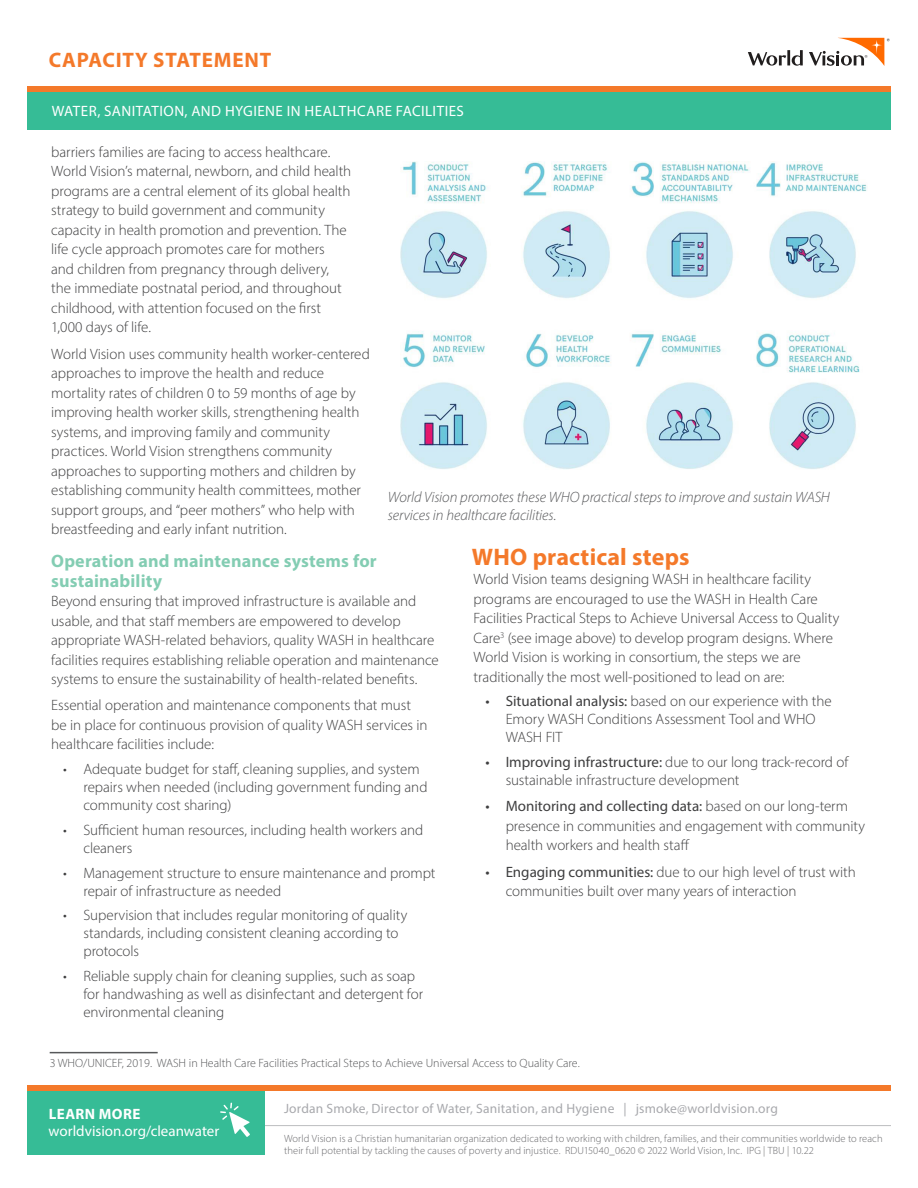
<style>
.page{position:relative;width:918px;height:1188px;background:#fff}
.page>*{position:absolute;margin:0;border:0;box-sizing:border-box;transform-origin:0 0}
.t1{font:700 24px "Myriad Pro";letter-spacing:.005em;color:#f4792a}
.t2{font:700 21px "Myriad Pro";letter-spacing:.035em;color:#f4792a}
.t3{font:700 18px/19.5px "Myriad Pro";letter-spacing:.01em;color:#84cdb3}
.t4{font:300 15px/19.5px "Myriad Pro";letter-spacing:-.005em;color:#3e3e3f}
.t5{font:italic 300 15px/18px "Myriad Pro";letter-spacing:-.005em;color:#57585a}
.t6{font:15px "Myriad Pro";letter-spacing:.02em;color:#fff}
.t7{font:15px "Myriad Pro";color:#fff}
.t8{font:700 15px "Myriad Pro";letter-spacing:.035em;color:#fff}
.t9{font:13.5px "Myriad Pro";letter-spacing:.015em;color:#a8a9ad}
.t10{font:300 12px "Myriad Pro";color:#57585a}
.t11{font:300 10.5px/12px "Myriad Pro";letter-spacing:.01em;color:#69696c}
.s1{font-weight:400}
</style>
<div class="page">
<div style="left:27px;top:1085px;width:864px;height:6px;background:#f4792a"></div>
<hr style="left:265px;top:1125px;width:626px;height:1px;background:#bcbdc0">
<div style="left:27px;top:1091px;width:238px;height:63px;background:#36bc96"></div>
<svg style="left:220px;top:1103px;width:30px;height:34px"></svg>
<div style="left:27px;top:87px;width:864px;height:5px;background:#f4792a"></div>
<div style="left:27px;top:92px;width:864px;height:37px;background:#36bc96"></div>
<svg style="left:748px;top:38px;width:142px;height:28px"></svg>
<hr style="left:50px;top:1052px;width:108px;height:1px;background:#57585a">
<img style="left:400px;top:161px;width:467px;height:308px">
<h2 class="t2" style="left:49px;top:46px;width:224px">CAPACITY STATEMENT</h2>
<p class="t6" style="left:52px;top:102px;width:414px">WATER, SANITATION, AND HYGIENE IN HEALTHCARE FACILITIES</p>
<p class="t4" style="left:51px;top:142px;width:302px">barriers families are facing to access healthcare.<br>World Vision’s maternal, newborn, and child health programs are a central element of its global health strategy to build government and community capacity in health promotion and prevention. The life cycle approach promotes care for mothers and children from pregnancy through delivery, the immediate postnatal period, and throughout childhood, with attention focused on the first 1,000 days of life.</p>
<p class="t4" style="left:51px;top:344px;width:320px">World Vision uses community health worker-centered approaches to improve the health and reduce mortality rates of children 0 to 59 months of age by improving health worker skills, strengthening health systems, and improving family and community practices. World Vision strengthens community approaches to supporting mothers and children by establishing community health committees, mother support groups, and “peer mothers” who help with breastfeeding and early infant nutrition.</p>
<p class="t3" style="left:51px;top:551px;width:327px">Operation and maintenance systems for sustainability</p>
<p class="t4" style="left:51px;top:591px;width:389px">Beyond ensuring that improved infrastructure is available and usable, and that staff members are empowered to develop appropriate WASH-related behaviors, quality WASH in healthcare facilities requires establishing reliable operation and maintenance systems to ensure the sustainability of health-related benefits.</p>
<p class="t4" style="left:51px;top:696px;width:378px">Essential operation and maintenance components that must be in place for continuous provision of quality WASH services in healthcare facilities include:</p>
<p class="t4" style="left:83px;top:760px;width:346px;line-height:18px;text-indent:-20px">• Adequate budget for staff, cleaning supplies, and system repairs when needed (including government funding and community cost sharing)</p>
<p class="t4" style="left:83px;top:821px;width:341px;line-height:18px;text-indent:-20px">• Sufficient human resources, including health workers and cleaners</p>
<p class="t4" style="left:83px;top:864px;width:354px;line-height:18px;text-indent:-20px">• Management structure to ensure maintenance and prompt repair of infrastructure as needed</p>
<p class="t4" style="left:83px;top:906px;width:326px;line-height:18px;text-indent:-20px">• Supervision that includes regular monitoring of quality standards, including consistent cleaning according to protocols</p>
<p class="t4" style="left:83px;top:967px;width:341px;line-height:18px;text-indent:-20px">• Reliable supply chain for cleaning supplies, such as soap for handwashing as well as disinfectant and detergent for environmental cleaning</p>
<p class="t10" style="left:50px;top:1056px;width:532px">3 WHO/UNICEF, 2019. WASH in Health Care Facilities Practical Steps to Achieve Universal Access to Quality Care.</p>
<p class="t5" style="left:388px;top:487px;width:444px">World Vision promotes these WHO practical steps to improve and sustain WASH services in healthcare facilities.</p>
<p class="t1" style="left:472px;top:541px;width:219px">WHO practical steps</p>
<p class="t4" style="left:473px;top:569px;width:367px">World Vision teams designing WASH in healthcare facility programs are encouraged to use the WASH in Health Care Facilities Practical Steps to Achieve Universal Access to Quality Care<sup>3</sup> (see image above) to develop program designs. Where World Vision is working in consortium, the steps we are traditionally the most well-positioned to lead on are:</p>
<p class="t4" style="left:506px;top:692px;width:328px;line-height:18px;text-indent:-20px"><span class="s1">• Situational analysis:</span> based on our experience with the<br>Emory WASH Conditions Assessment Tool and WHO<br>WASH FIT</p>
<p class="t4" style="left:506px;top:753px;width:344px;line-height:18px;text-indent:-20px"><span class="s1">• Improving infrastructure:</span> due to our long track-record of sustainable infrastructure development</p>
<p class="t4" style="left:506px;top:796px;width:361px;text-indent:-20px"><span class="s1">• Monitoring and collecting data:</span> based on our long-term presence in communities and engagement with community health workers and health staff</p>
<p class="t4" style="left:506px;top:862px;width:352px;text-indent:-20px"><span class="s1">• Engaging communities:</span> due to our high level of trust with communities built over many years of interaction</p>
<p class="t8" style="left:49px;top:1104px;width:93px">LEARN MORE</p>
<p class="t7" style="left:49px;top:1122px;width:172px">worldvision.org/cleanwater</p>
<p class="t9" style="left:284px;top:1101px;width:495px">Jordan Smoke, Director of Water, Sanitation, and Hygiene | jsmoke@worldvision.org</p>
<p class="t11" style="left:284px;top:1133px;width:600px">World Vision is a Christian humanitarian organization dedicated to working with children, families, and their communities worldwide to reach their full potential by tackling the causes of poverty and injustice. RDU15040_0620 © 2022 World Vision, Inc. IPG | TBU | 10.22</p>
</div>
